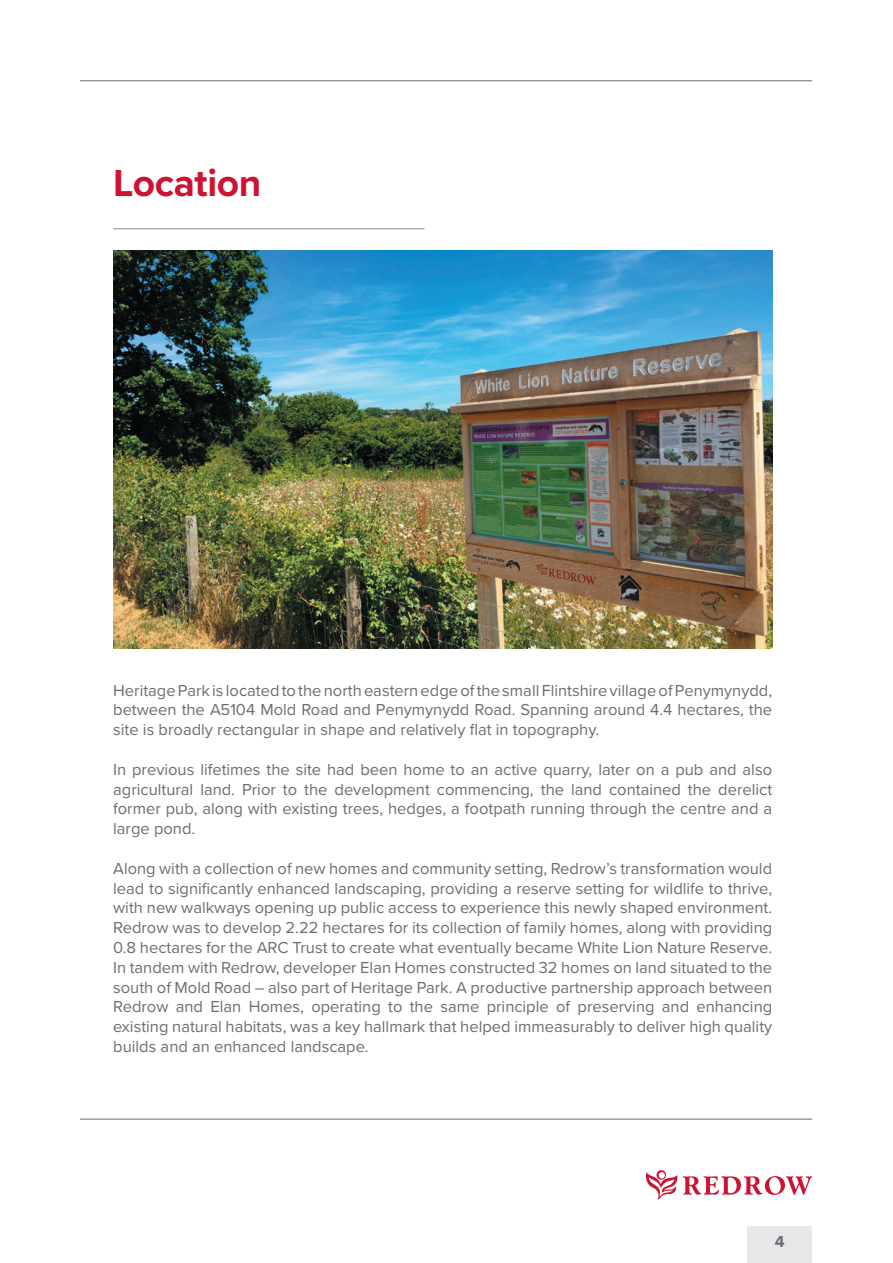
<style>
.page{position:relative;width:893px;height:1263px;background:#fff}
.page>*{position:absolute;margin:0;border:0;box-sizing:border-box;transform-origin:0 0}
.t1{font:700 39px "Proxima Nova";letter-spacing:-.01em;color:#cd1331}
.t2{font:16.5px/19.8px "Proxima Nova";color:#6c6d70;text-align:justify}
.t3{font:700 16.5px "Proxima Nova";color:#6c6d70}
</style>
<div class="page">
<svg style="left:646px;top:1170px;width:166px;height:29px"></svg>
<hr style="left:80px;top:1119px;width:732px;height:1px;background:#6c6d70">
<hr style="left:80px;top:81px;width:732px;height:1px;background:#6c6d70">
<div style="left:747px;top:1226px;width:65px;height:37px;background:#e6e7e9"></div>
<hr style="left:113px;top:228px;width:312px;height:1px;background:#acadb1">
<img style="left:113px;top:251px;width:659px;height:397px">
<p class="t1" style="left:113px;top:154px;width:150px">Location</p>
<p class="t2" style="left:113px;top:679px;width:660px">Heritage Park is located to the north eastern edge of the small Flintshire village of Penymynydd, between the A5104 Mold Road and Penymynydd Road. Spanning around 4.4 hectares, the site is broadly rectangular in shape and relatively flat in topography.</p>
<p class="t2" style="left:113px;top:759px;width:660px">In previous lifetimes the site had been home to an active quarry, later on a pub and also agricultural land. Prior to the development commencing, the land contained the derelict former pub, along with existing trees, hedges, a footpath running through the centre and a large pond.</p>
<p class="t2" style="left:113px;top:858px;width:660px">Along with a collection of new homes and community setting, Redrow’s transformation would lead to significantly enhanced landscaping, providing a reserve setting for wildlife to thrive, with new walkways opening up public access to experience this newly shaped environment.</p>
<p class="t2" style="left:113px;top:917px;width:661px">Redrow was to develop 2.22 hectares for its collection of family homes, along with providing<br>0.8 hectares for the ARC Trust to create what eventually became White Lion Nature Reserve.</p>
<p class="t2" style="left:113px;top:957px;width:661px">In tandem with Redrow, developer Elan Homes constructed 32 homes on land situated to the south of Mold Road – also part of Heritage Park. A productive partnership approach between Redrow and Elan Homes, operating to the same principle of preserving and enhancing existing natural habitats, was a key hallmark that helped immeasurably to deliver high quality builds and an enhanced landscape.</p>
<p class="t3" style="left:775px;top:1229px;width:11px">4</p>
</div>
